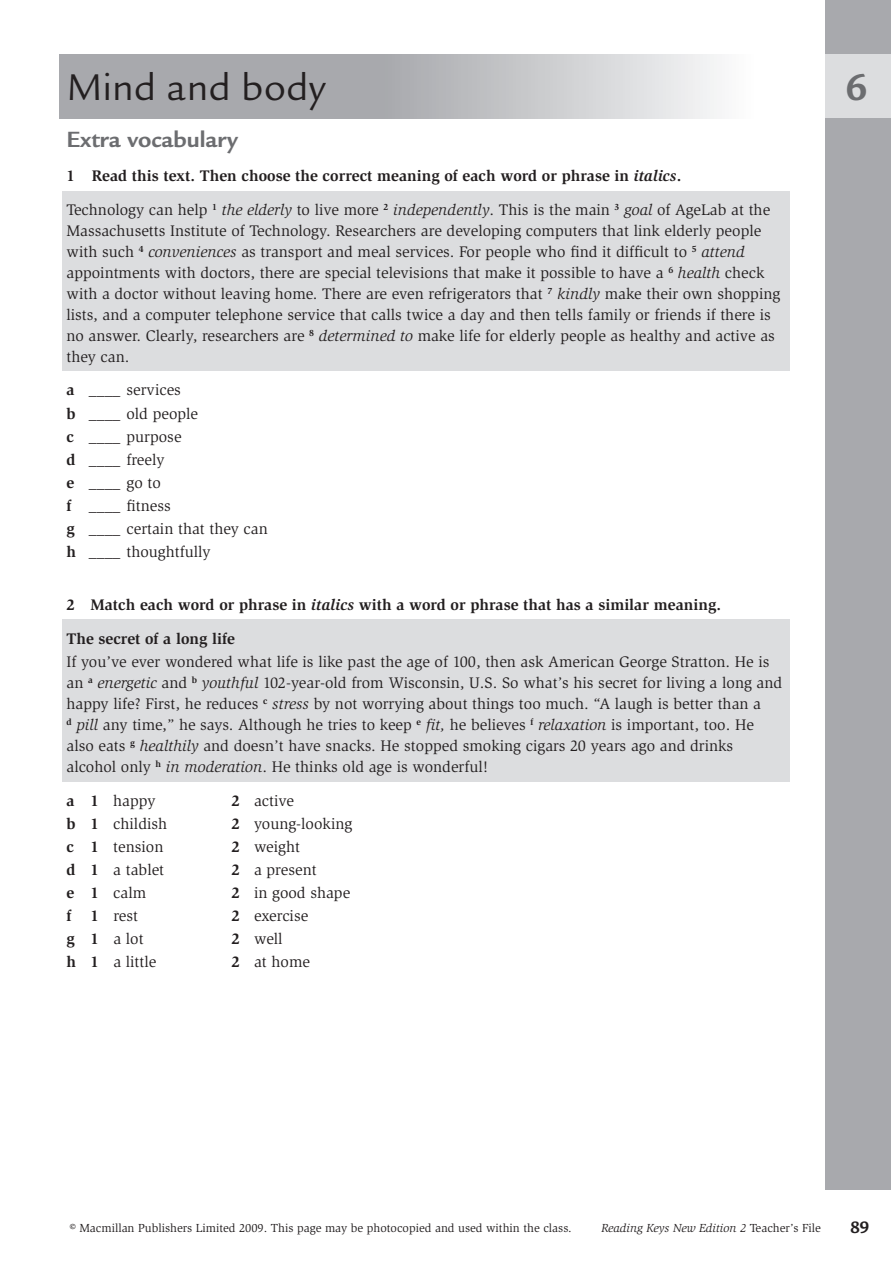
<style>
.page{position:relative;width:891px;height:1261px;background:#fff}
.page>*{position:absolute;margin:0;border:0;box-sizing:border-box;transform-origin:0 0}
.t1{font:40.5px "Legacy Sans Std";color:#231f20}
.t2{font:700 40.5px "Legacy Sans Std";color:#6c6d70}
.t3{font:700 24px "Legacy Sans Std";color:#6c6d70}
.t4{font:700 18px "Legacy Sans Std";color:#231f20}
.t5{font:15.75px/21px "Slimbach Std";color:#231f20}
.t6{font:700 15.75px/33.6px "Slimbach Std";color:#231f20}
.t7{font:12px "Slimbach Std";color:#231f20}
.t8{font:italic 12px "Slimbach Std";color:#231f20}
.s1{font-style:italic}
.s2{font-weight:400}
.s3{font-weight:400;font-style:italic}
.s4{font-weight:700}
.s5{font-style:normal}
</style>
<div class="page">
<svg style="left:59px;top:55px;width:658px;height:64px;background:#babbbe"></svg>
<div style="left:63px;top:192px;width:727px;height:179px;background:#dcdddf"></div>
<div style="left:63px;top:619px;width:727px;height:163px;background:#dcdddf"></div>
<div style="left:825px;top:0;width:66px;height:1190px;background:#a8a9ad"></div>
<div style="left:825px;top:54px;width:66px;height:64px;background:#dcdddf"></div>
<h1 class="t1" style="left:66px;top:65px;width:260px">Mind and body</h1>
<h2 class="t3" style="left:66px;top:126px;width:173px">Extra vocabulary</h2>
<p class="t6" style="left:66px;top:159px;width:705px">1 Read this text. Then choose the correct meaning of each word or phrase in <span class="s1">italics</span>.<br><span class="s2">Technology can help</span> <sup>1</sup> <span class="s3">the elderly</span> <span class="s2">to live more</span> <sup>2</sup> <span class="s3">independently</span><span class="s2">. This is the main</span> <sup>3</sup> <span class="s3">goal</span> <span class="s2">of AgeLab at the</span></p>
<p class="t5" style="left:66px;top:220px;width:715px">Massachusetts Institute of Technology. Researchers are developing computers that link elderly people with such <sup>4</sup> <span class="s1">conveniences</span> as transport and meal services. For people who find it difficult to <sup>5</sup> <span class="s1">attend </span>appointments with doctors, there are special televisions that make it possible to have a <sup>6</sup> <span class="s1">health</span> check with a doctor without leaving home. There are even refrigerators that <sup>7</sup> <span class="s1">kindly</span> make their own shopping lists, and a computer telephone service that calls twice a day and then tells family or friends if there is no answer. Clearly, researchers are <sup>8</sup> <span class="s1">determined to</span> make life for elderly people as healthy and active as they can.</p>
<p class="t5" style="left:66px;top:379px;width:203px;line-height:23.1px"><span class="s4">a</span> ____ services<br><span class="s4">b</span> ____ old people<br><span class="s4">c</span> ____ purpose<br><span class="s4">d</span> ____ freely<br><span class="s4">e</span> ____ go to<br><span class="s4">f</span> ____ fitness<br><span class="s4">g</span> ____ certain that they can <span class="s4">h</span> ____ thoughtfully</p>
<p class="t6" style="left:66px;top:588px;width:656px">2 Match each word or phrase in <span class="s1">italics</span> with a word or phrase that has a similar meaning.<br>The secret of a long life</p>
<p class="t5" style="left:66px;top:651px;width:717px">If you’ve ever wondered what life is like past the age of 100, then ask American George Stratton. He is an <sup>a</sup> <span class="s1">energetic</span> and <sup>b</sup> <span class="s1">youthful</span> 102-year-old from Wisconsin, U.S. So what’s his secret for living a long and happy life? First, he reduces <sup>c</sup> <span class="s1">stress</span> by not worrying about things too much. “A laugh is better than a<br><sup>d</sup> <span class="s1">pill</span> any time,” he says. Although he tries to keep <sup>e</sup> <span class="s1">fit,</span> he believes <sup>f</sup> <span class="s1">relaxation</span> is important, too. He also eats <sup>g</sup> <span class="s1">healthily</span> and doesn’t have snacks. He stopped smoking cigars 20 years ago and drinks alcohol only <sup>h</sup> <span class="s1">in moderation</span>. He thinks old age is wonderful!</p>
<p class="t5" style="left:66px;top:790px;width:91px"><span class="s4">a 1</span> happy</p>
<p class="t5" style="left:231px;top:790px;width:64px"><span class="s4">2</span> active</p>
<p class="t5" style="left:66px;top:813px;width:102px"><span class="s4">b 1</span> childish</p>
<p class="t5" style="left:232px;top:813px;width:122px"><span class="s4">2</span> young-looking</p>
<p class="t5" style="left:67px;top:836px;width:98px"><span class="s4">c 1</span> tension</p>
<p class="t5" style="left:232px;top:836px;width:70px"><span class="s4">2</span> weight</p>
<p class="t5" style="left:67px;top:859px;width:99px"><span class="s4">d 1</span> a tablet</p>
<p class="t5" style="left:232px;top:859px;width:87px"><span class="s4">2</span> a present</p>
<p class="t5" style="left:67px;top:882px;width:81px"><span class="s4">e 1</span> calm</p>
<p class="t5" style="left:232px;top:882px;width:120px"><span class="s4">2</span> in good shape</p>
<p class="t5" style="left:67px;top:905px;width:73px"><span class="s4">f 1</span> rest</p>
<p class="t5" style="left:232px;top:905px;width:78px"><span class="s4">2</span> exercise</p>
<p class="t5" style="left:67px;top:928px;width:79px"><span class="s4">g 1</span> a lot</p>
<p class="t5" style="left:232px;top:928px;width:53px"><span class="s4">2</span> well</p>
<p class="t5" style="left:67px;top:952px;width:91px"><span class="s4">h 1</span> a little</p>
<p class="t5" style="left:232px;top:952px;width:80px"><span class="s4">2</span> at home</p>
<h1 class="t2" style="left:845px;top:64px;width:24px">6</h1>
<p class="t7" style="left:70px;top:1221px;width:503px">© Macmillan Publishers Limited 2009. This page may be photocopied and used within the class.</p>
<p class="t8" style="left:601px;top:1221px;width:221px">Reading Keys New Edition 2 <span class="s5">Teacher’s File</span></p>
<p class="t4" style="left:850px;top:1217px;width:21px">89</p>
</div>
